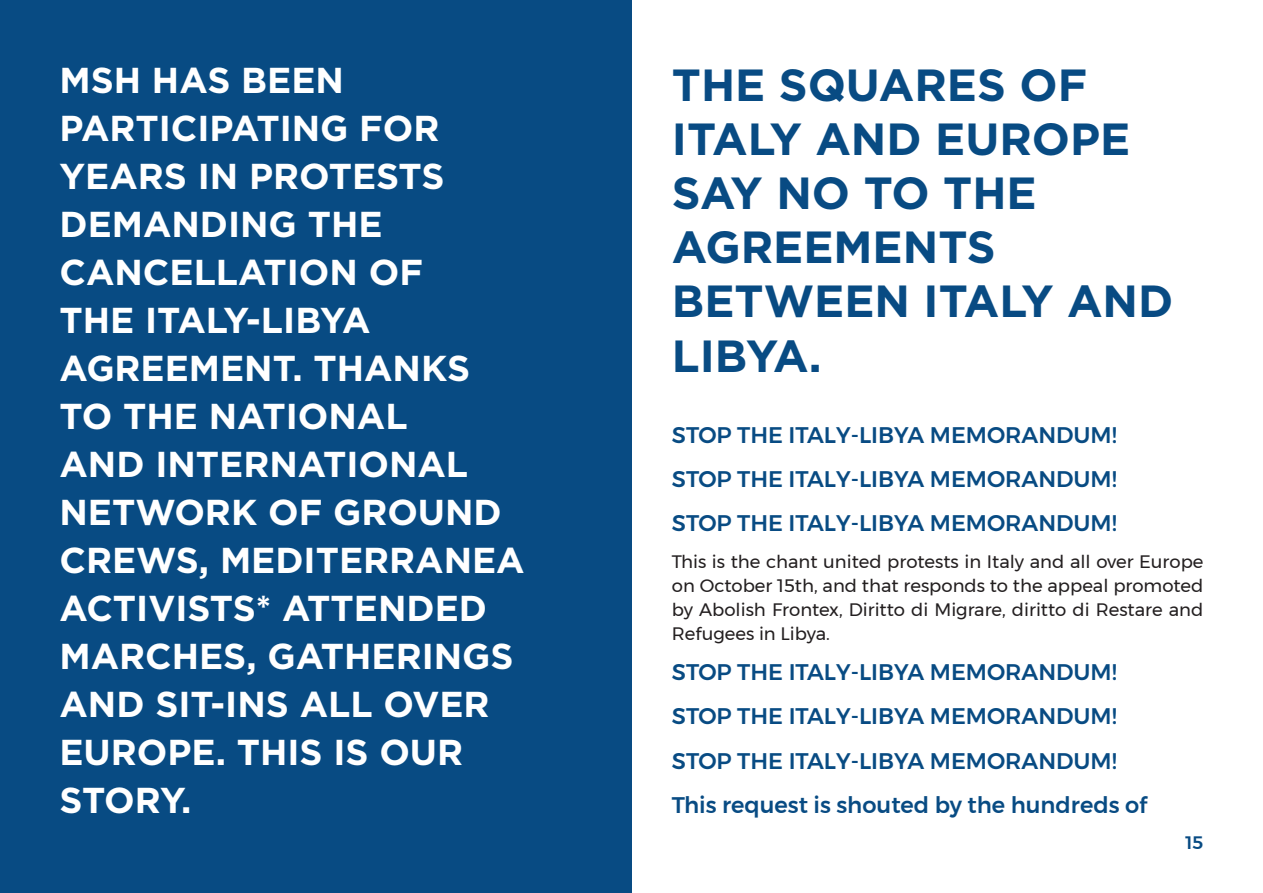
<style>
.page{position:relative;width:1263px;height:893px;background:#fff}
.page>*{position:absolute;margin:0;border:0;box-sizing:border-box;transform-origin:0 0}
.INS{font:700 45px/54px "Gotham";color:#084b83}
.extra_bianco_2{font:700 36px/48px "Gotham";color:#fff}
.INS-2{font:500 22.5px "Montserrat";color:#084b83}
.Testo{font:18px/24px "Montserrat";color:#231f20;text-align:justify}
.t1{font:500 18px "Montserrat";color:#084b83}
</style>
<div class="page">
<div style="left:0;top:0;width:631px;height:893px;background:#084b83"></div>
<p class="extra_bianco_2" style="left:60px;top:55px;width:467px">MSH HAS BEEN<br>PARTICIPATING FOR<br>YEARS IN PROTESTS<br>DEMANDING THE<br>CANCELLATION OF<br>THE ITALY-LIBYA<br>AGREEMENT. THANKS<br>TO THE NATIONAL<br>AND INTERNATIONAL<br>NETWORK OF GROUND<br>CREWS, MEDITERRANEA<br>ACTIVISTS* ATTENDED<br>MARCHES, GATHERINGS<br>AND SIT-INS ALL OVER<br>EUROPE. THIS IS OUR<br>STORY.</p>
<p class="INS" style="left:672px;top:57px;width:503px">THE SQUARES OF<br>ITALY AND EUROPE<br>SAY NO TO THE<br>AGREEMENTS<br>BETWEEN ITALY AND<br>LIBYA.</p>
<p class="INS-2" style="left:672px;top:417px;width:446px">STOP THE ITALY-LIBYA MEMORANDUM!</p>
<p class="INS-2" style="left:672px;top:461px;width:446px">STOP THE ITALY-LIBYA MEMORANDUM!</p>
<p class="INS-2" style="left:672px;top:506px;width:446px">STOP THE ITALY-LIBYA MEMORANDUM!</p>
<p class="Testo" style="left:672px;top:549px;width:533px">This is the chant united protests in Italy and all over Europe on October 15th, and that responds to the appeal promoted by Abolish Frontex, Diritto di Migrare, diritto di Restare and Refugees in Libya.</p>
<p class="INS-2" style="left:672px;top:654px;width:446px">STOP THE ITALY-LIBYA MEMORANDUM!</p>
<p class="INS-2" style="left:672px;top:699px;width:446px">STOP THE ITALY-LIBYA MEMORANDUM!</p>
<p class="INS-2" style="left:672px;top:743px;width:446px">STOP THE ITALY-LIBYA MEMORANDUM!</p>
<p class="INS-2" style="left:672px;top:787px;width:477px">This request is shouted by the hundreds of</p>
<p class="t1" style="left:1185px;top:828px;width:20px">15</p>
</div>
